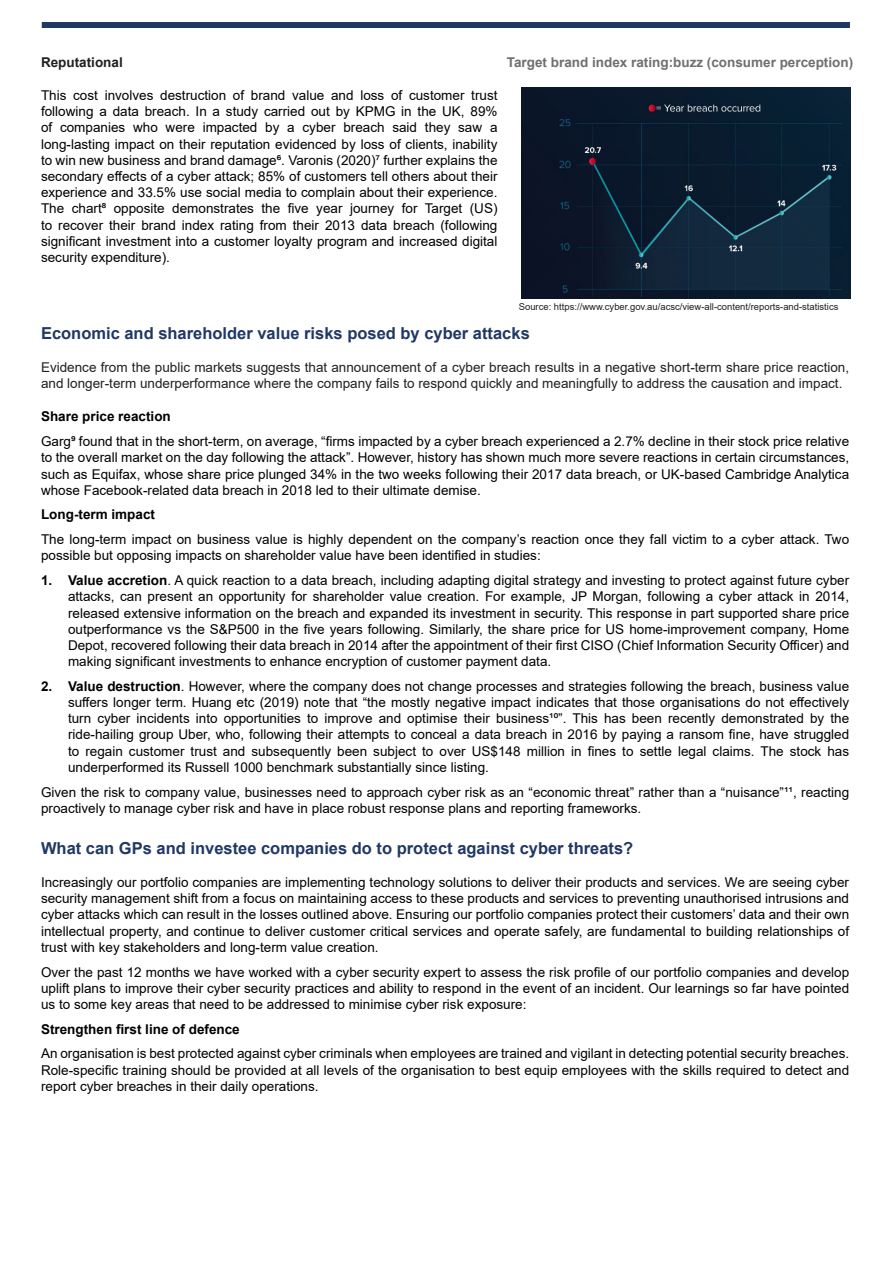
<style>
.page{position:relative;width:893px;height:1263px;background:#fff}
.page>*{position:absolute;margin:0;border:0;box-sizing:border-box;transform-origin:0 0}
.t1{font:700 16.5px "Arial";color:#203864}
.t2{font:13.5px/16.2px "Arial";color:#000;text-align:justify}
.t3{font:13.5px/16.2px "Arial";color:#231f20}
.t4{font:700 13.5px "Arial";color:#000}
.t5{font:700 13.5px "Arial";color:#6d6f71}
.t6{font:700 13.5px "Arial";color:#231f20}
.t7{font:9.45px "Arial";color:#231f20}
.s1{font-weight:700}
</style>
<div class="page">
<div style="left:42px;top:22px;width:808px;height:6px;background:#203864"></div>
<img style="left:522px;top:88px;width:328px;height:210px">
<p class="t6" style="left:41px;top:53px;width:83px">Reputational</p>
<p class="t2" style="left:41px;top:87px;width:458px">This cost involves destruction of brand value and loss of customer trust following a data breach. In a study carried out by KPMG in the UK, 89% of companies who were impacted by a cyber breach said they saw a long-lasting impact on their reputation evidenced by loss of clients, inability to win new business and brand damage⁶. Varonis (2020)⁷ further explains the secondary effects of a cyber attack; 85% of customers tell others about their experience and 33.5% use social media to complain about their experience.<br>The chart⁸ opposite demonstrates the five year journey for Target (US) to recover their brand index rating from their 2013 data breach (following significant investment into a customer loyalty program and increased digital security expenditure).</p>
<p class="t5" style="left:507px;top:53px;width:348px">Target brand index rating:buzz (consumer perception)</p>
<p class="t7" style="left:519px;top:300px;width:321px">Source: https://www.cyber.gov.au/acsc/view-all-content/reports-and-statistics</p>
<p class="t1" style="left:41px;top:321px;width:490px">Economic and shareholder value risks posed by cyber attacks</p>
<p class="t3" style="left:41px;top:359px;width:810px">Evidence from the public markets suggests that announcement of a cyber breach results in a negative short-term share price reaction, and longer-term underperformance where the company fails to respond quickly and meaningfully to address the causation and impact.</p>
<p class="t4" style="left:41px;top:407px;width:131px">Share price reaction</p>
<p class="t2" style="left:41px;top:433px;width:810px">Garg⁹ found that in the short-term, on average, “firms impacted by a cyber breach experienced a 2.7% decline in their stock price relative to the overall market on the day following the attack”. However, history has shown much more severe reactions in certain circumstances, such as Equifax, whose share price plunged 34% in the two weeks following their 2017 data breach, or UK-based Cambridge Analytica whose Facebook-related data breach in 2018 led to their ultimate demise.</p>
<p class="t4" style="left:41px;top:505px;width:116px">Long-term impact</p>
<p class="t2" style="left:41px;top:531px;width:810px">The long-term impact on business value is highly dependent on the company’s reaction once they fall victim to a cyber attack. Two possible but opposing impacts on shareholder value have been identified in studies:</p>
<p class="t2" style="left:68px;top:572px;width:783px;text-indent:-27px"><span class="s1">1. Value accretion</span>. A quick reaction to a data breach, including adapting digital strategy and investing to protect against future cyber attacks, can present an opportunity for shareholder value creation. For example, JP Morgan, following a cyber attack in 2014, released extensive information on the breach and expanded its investment in security. This response in part supported share price outperformance vs the S&amp;P500 in the five years following. Similarly, the share price for US home-improvement company, Home Depot, recovered following their data breach in 2014 after the appointment of their first CISO (Chief Information Security Officer) and making significant investments to enhance encryption of customer payment data.</p>
<p class="t2" style="left:68px;top:678px;width:783px;text-indent:-27px"><span class="s1">2. Value destruction</span>. However, where the company does not change processes and strategies following the breach, business value suffers longer term. Huang etc (2019) note that “the mostly negative impact indicates that those organisations do not effectively turn cyber incidents into opportunities to improve and optimise their business¹⁰”. This has been recently demonstrated by the ride-hailing group Uber, who, following their attempts to conceal a data breach in 2016 by paying a ransom fine, have struggled to regain customer trust and subsequently been subject to over US$148 million in fines to settle legal claims. The stock has underperformed its Russell 1000 benchmark substantially since listing.</p>
<p class="t2" style="left:41px;top:784px;width:810px">Given the risk to company value, businesses need to approach cyber risk as an “economic threat” rather than a “nuisance”¹¹, reacting proactively to manage cyber risk and have in place robust response plans and reporting frameworks.</p>
<p class="t1" style="left:41px;top:836px;width:594px">What can GPs and investee companies do to protect against cyber threats?</p>
<p class="t2" style="left:41px;top:874px;width:810px">Increasingly our portfolio companies are implementing technology solutions to deliver their products and services. We are seeing cyber security management shift from a focus on maintaining access to these products and services to preventing unauthorised intrusions and cyber attacks which can result in the losses outlined above. Ensuring our portfolio companies protect their customers’ data and their own intellectual property, and continue to deliver customer critical services and operate safely, are fundamental to building relationships of trust with key stakeholders and long-term value creation.</p>
<p class="t2" style="left:41px;top:963px;width:810px">Over the past 12 months we have worked with a cyber security expert to assess the risk profile of our portfolio companies and develop uplift plans to improve their cyber security practices and ability to respond in the event of an incident. Our learnings so far have pointed us to some key areas that need to be addressed to minimise cyber risk exposure:</p>
<p class="t4" style="left:41px;top:1019px;width:200px">Strengthen first line of defence</p>
<p class="t2" style="left:41px;top:1045px;width:810px">An organisation is best protected against cyber criminals when employees are trained and vigilant in detecting potential security breaches.<br>Role-specific training should be provided at all levels of the organisation to best equip employees with the skills required to detect and report cyber breaches in their daily operations.</p>
</div>
